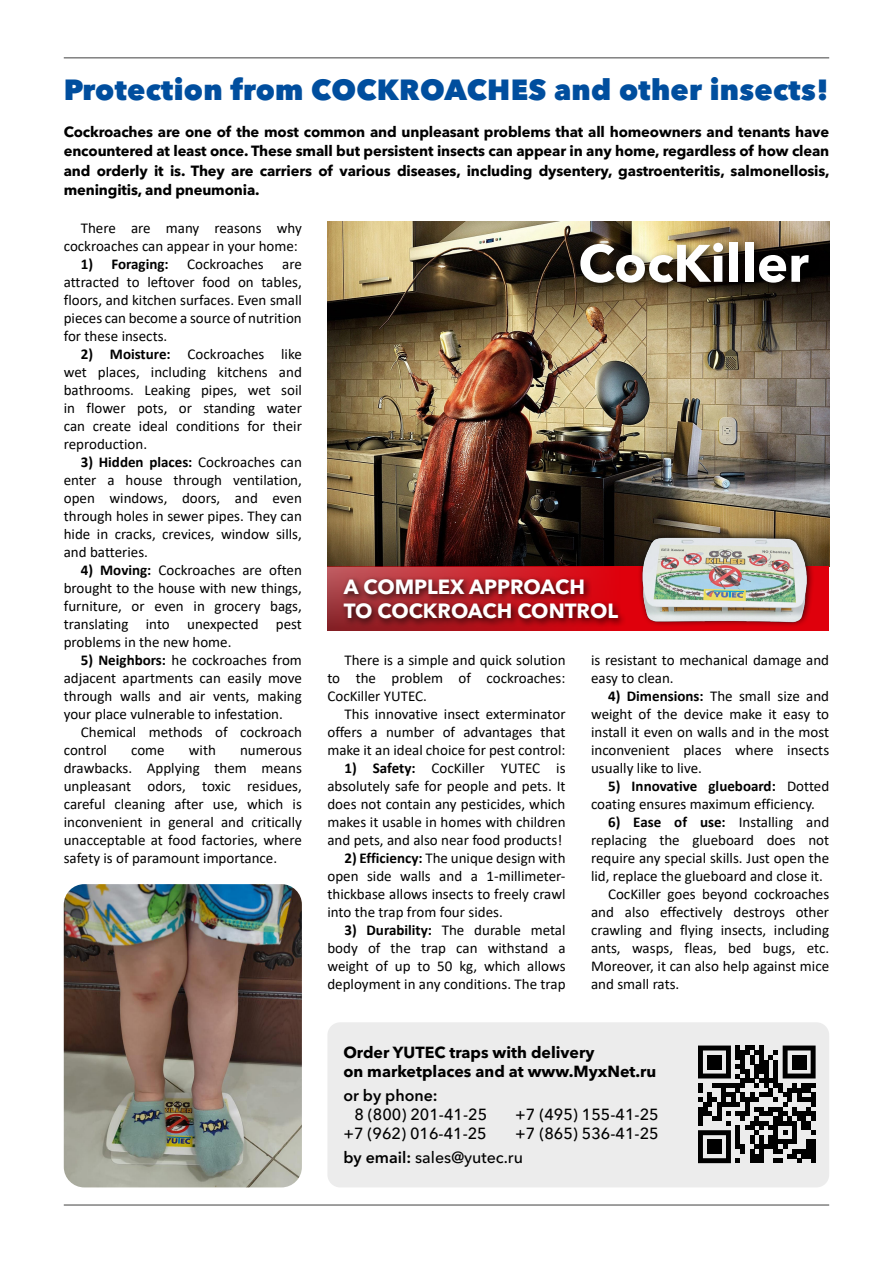
<style>
.page{position:relative;width:893px;height:1263px;background:#fff}
.page>*{position:absolute;margin:0;border:0;box-sizing:border-box;transform-origin:0 0}
.t1{font:700 52.2px "Avenir Next Cyr";color:#fff}
.t2{font:800 28.95px "Avenir Next Cyr";letter-spacing:.01em;color:#004e9e}
.t3{font:700 20.4px/24.5px "Avenir Next Cyr";color:#fff}
.t4{font:500 15.9px/19.2px "Avenir Next Cyr";color:#000;text-align:right}
.t5{font:700 15.9px/19.2px "Avenir Next Cyr";color:#000}
.t6{font:600 15.9px "Avenir Next Cyr";color:#000}
.t7{font:15px/18px "Calibri";color:#000;text-align:justify}
.t8{font:700 14.7px/19.5px "Avenir Next Cyr";letter-spacing:-.01em;color:#000;text-align:justify}
.s1{font-weight:700}
.s2{font-weight:600}
</style>
<div class="page">
<img style="left:327px;top:222px;width:502px;height:300px">
<svg style="left:327px;top:522px;width:502px;height:45px;background:#3e281a"></svg>
<svg style="left:327px;top:567px;width:502px;height:64px;background:#c91a24"></svg>
<div style="left:637px;top:530px;width:178px;height:98px;background:#000;opacity:.75"></div>
<img style="left:640px;top:535px;width:169px;height:89px">
<img style="left:64px;top:884px;width:238px;height:303px">
<div style="left:327px;top:1022px;width:502px;height:165px;background:#ececec;border-radius:13px"></div>
<div style="left:575px;top:238px;width:245px;height:56px;background:#000;opacity:.75"></div>
<div style="left:340px;top:575px;width:287px;height:53px;background:#000;opacity:.75"></div>
<svg style="left:698px;top:1045px;width:118px;height:118px"></svg>
<div style="left:707px;top:1055px;width:14px;height:14px;background:#000"></div>
<div style="left:792px;top:1055px;width:14px;height:14px;background:#000"></div>
<div style="left:707px;top:1139px;width:14px;height:15px;background:#000"></div>
<hr style="left:64px;top:1204px;width:765px;height:1px;background:#565655">
<hr style="left:64px;top:57px;width:765px;height:1px;background:#565655">
<h2 class="t2" style="left:64px;top:72px;width:767px">Protection from COCKROACHES and other insects!</h2>
<p class="t8" style="left:64px;top:121px;width:767px">Cockroaches are one of the most common and unpleasant problems that all homeowners and tenants have encountered at least once. These small but persistent insects can appear in any home, regardless of how clean and orderly it is. They are carriers of various diseases, including dysentery, gastroenteritis, salmonellosis, meningitis, and pneumonia.</p>
<p class="t7" style="left:64px;top:219px;width:240px;text-align:right">There are many reasons why cockroaches can appear in your home:</p>
<p class="t7" style="left:64px;top:255px;width:240px;text-indent:17px"><span class="s1">1) Foraging:</span> Cockroaches are attracted to leftover food on tables, floors, and kitchen surfaces. Even small pieces can become a source of nutrition for these insects.</p>
<p class="t7" style="left:64px;top:345px;width:240px;text-indent:17px"><span class="s1">2) Moisture:</span> Cockroaches like wet places, including kitchens and bathrooms. Leaking pipes, wet soil in flower pots, or standing water can create ideal conditions for their reproduction.</p>
<p class="t7" style="left:64px;top:453px;width:240px;text-indent:17px"><span class="s1">3) Hidden places:</span> Cockroaches can enter a house through ventilation, open windows, doors, and even through holes in sewer pipes. They can hide in cracks, crevices, window sills, and batteries.</p>
<p class="t7" style="left:64px;top:561px;width:240px;text-indent:17px"><span class="s1">4) Moving:</span> Cockroaches are often brought to the house with new things, furniture, or even in grocery bags, translating into unexpected pest problems in the new home.</p>
<p class="t7" style="left:64px;top:651px;width:240px;text-indent:17px"><span class="s1">5) Neighbors:</span> he cockroaches from adjacent apartments can easily move through walls and air vents, making your place vulnerable to infestation.</p>
<p class="t7" style="left:64px;top:723px;width:240px;text-indent:17px">Chemical methods of cockroach control</p>
<p class="t7" style="left:131px;top:741px;width:35px">come</p>
<p class="t7" style="left:189px;top:741px;width:29px">with</p>
<p class="t7" style="left:64px;top:741px;width:240px;text-indent:176px">numerous drawbacks. Applying them means unpleasant odors, toxic residues, careful cleaning after use, which is inconvenient in general and critically unacceptable at food factories, where safety is of paramount importance.</p>
<h1 class="t1" style="left:578px;top:232px;width:232px">CocKiller</h1>
<h3 class="t3" style="left:344px;top:574px;width:276px">A COMPLEX APPROACH<br>TO COCKROACH CONTROL</h3>
<p class="t7" style="left:327px;top:651px;width:240px;text-indent:17px">There is a simple and quick solution to the problem of cockroaches:<br>CocKiller YUTEC.</p>
<p class="t7" style="left:327px;top:705px;width:240px;text-indent:17px">This innovative insect exterminator offers a number of advantages that make it an ideal choice for pest control:</p>
<p class="t7" style="left:327px;top:759px;width:240px;text-indent:17px"><span class="s1">1) Safety:</span> CocKiller YUTEC is absolutely safe for people and pets. It does not contain any pesticides, which makes it usable in homes with children and pets, and also near food products!</p>
<p class="t7" style="left:327px;top:849px;width:240px;text-indent:17px"><span class="s1">2) Efficiency:</span> The unique design with open side walls and a 1-millimeter&shy;thickbase allows insects to freely crawl into the trap from four sides.</p>
<p class="t7" style="left:327px;top:921px;width:240px;text-indent:17px"><span class="s1">3) Durability:</span> The durable metal body of the trap can withstand a weight of up to 50 kg, which allows deployment in any conditions. The trap</p>
<p class="t7" style="left:591px;top:651px;width:240px">is resistant to mechanical damage and easy to clean.</p>
<p class="t7" style="left:591px;top:687px;width:240px;text-indent:17px"><span class="s1">4) Dimensions:</span> The small size and weight of the device make it easy to install it even on walls and in the most inconvenient places where insects usually like to live.</p>
<p class="t7" style="left:591px;top:777px;width:240px;text-indent:17px"><span class="s1">5) Innovative glueboard:</span> Dotted coating ensures maximum efficiency.</p>
<p class="t7" style="left:608px;top:813px;width:223px"><span class="s1">6) Ease of use:</span> Installing and</p>
<p class="t7" style="left:591px;top:831px;width:240px">replacing the glueboard does not</p>
<p class="t7" style="left:591px;top:849px;width:240px">require any special skills. Just open the</p>
<p class="t7" style="left:591px;top:867px;width:233px">lid, replace the glueboard and close it.</p>
<p class="t7" style="left:608px;top:885px;width:223px">CocKiller goes beyond cockroaches</p>
<p class="t7" style="left:591px;top:903px;width:240px">and also effectively destroys other</p>
<p class="t7" style="left:591px;top:921px;width:240px">crawling and flying insects, including</p>
<p class="t7" style="left:591px;top:939px;width:240px">ants, wasps, fleas, bed bugs, etc.</p>
<p class="t7" style="left:591px;top:957px;width:240px">Moreover, it can also help against mice</p>
<p class="t7" style="left:591px;top:975px;width:90px">and small rats.</p>
<p class="t5" style="left:343px;top:1042px;width:315px">Order YUTEC traps with delivery<br>on marketplaces and at www.MyxNet.ru</p>
<p class="t6" style="left:343px;top:1085px;width:96px">or by phone:</p>
<p class="t4" style="left:343px;top:1105px;width:145px">8 (800) 201-41-25 +7 (962) 016-41-25</p>
<p class="t4" style="left:343px;top:1148px;width:181px"><span class="s2">by email:</span> sales@yutec.ru</p>
<p class="t4" style="left:515px;top:1105px;width:145px;text-align:left">+7 (495) 155-41-25 +7 (865) 536-41-25</p>
</div>
